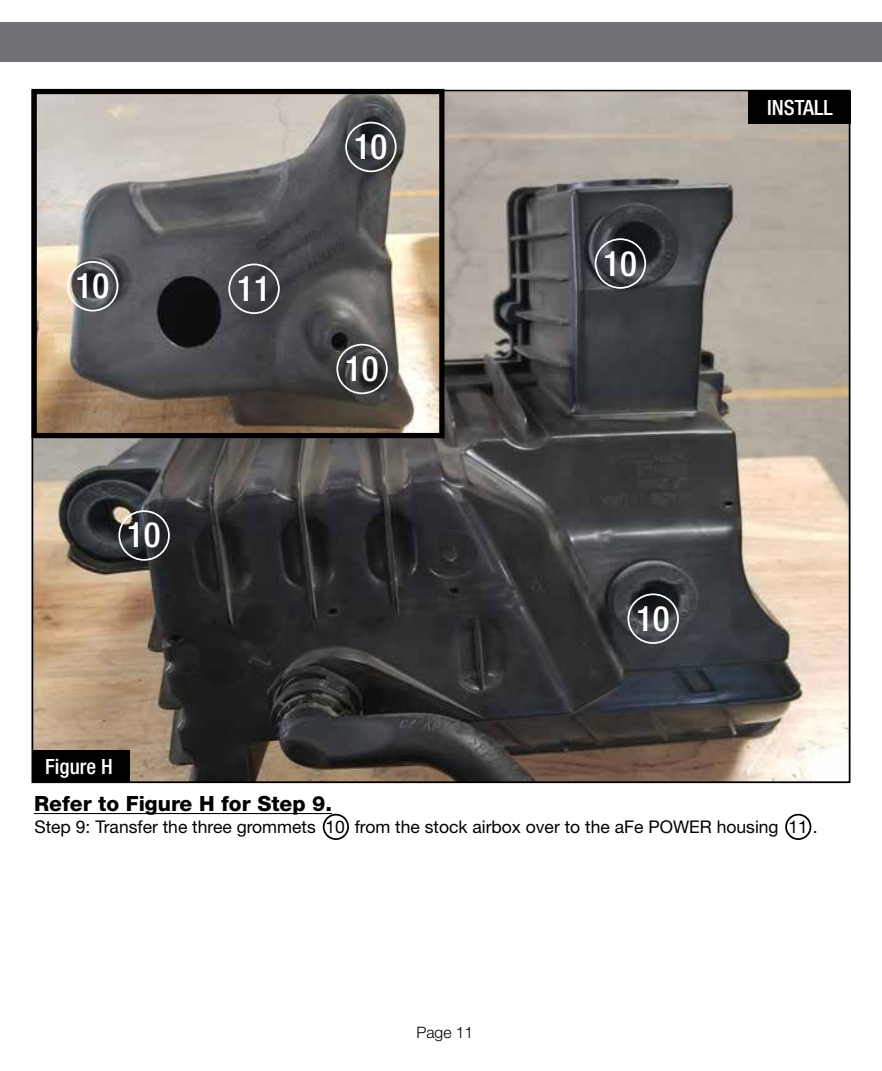
<style>
.page{position:relative;width:882px;height:1071px;background:#fff}
.page>*{position:absolute;margin:0;border:0;box-sizing:border-box;transform-origin:0 0}
.t1{font:500 condensed 35px "Helvetica Neue";color:#fff}
.t2{font:800 21px "Helvetica Neue";color:#000}
.t3{font:500 condensed 21px "Helvetica Neue";color:#fff}
.t4{font:17.5px "Helvetica Neue";color:#000}
.t5{font:300 15.75px "Helvetica Neue";color:#000}
</style>
<div class="page">
<div style="left:0;top:23px;width:882px;height:39px;background:#717275"></div>
<img style="left:35px;top:93px;width:812px;height:687px">
<hr style="left:34px;top:813px;width:298px;height:1px;background:#000">
<div style="left:32px;top:750px;width:98px;height:33px;background:#000"></div>
<div style="left:749px;top:91px;width:102px;height:33px;background:#000"></div>
<div style="left:323px;top:814px;width:26px;height:26px;border:2px solid #000;border-radius:50%"></div>
<div style="left:785px;top:814px;width:26px;height:26px;border:2px solid #000;border-radius:50%"></div>
<img style="left:38px;top:95px;width:400px;height:337px">
<div style="left:32px;top:89px;width:412px;height:349px;border:5px solid #000"></div>
<div style="left:118px;top:510px;width:52px;height:51px;border:2px solid #fff;border-radius:50%"></div>
<div style="left:627px;top:593px;width:52px;height:51px;border:2px solid #fff;border-radius:50%"></div>
<div style="left:595px;top:238px;width:51px;height:51px;border:2px solid #fff;border-radius:50%"></div>
<div style="left:67px;top:261px;width:51px;height:51px;border:2px solid #fff;border-radius:50%"></div>
<div style="left:336px;top:344px;width:52px;height:50px;border:2px solid #fff;border-radius:50%"></div>
<div style="left:345px;top:122px;width:52px;height:50px;border:2px solid #fff;border-radius:50%"></div>
<div style="left:228px;top:264px;width:52px;height:50px;border:2px solid #fff;border-radius:50%"></div>
<h1 class="t1" style="left:76px;top:265px;width:35px">10</h1>
<h1 class="t1" style="left:237px;top:267px;width:35px">11</h1>
<h1 class="t1" style="left:127px;top:514px;width:35px">10</h1>
<h1 class="t1" style="left:354px;top:126px;width:35px">10</h1>
<h1 class="t1" style="left:345px;top:348px;width:35px">10</h1>
<p class="t3" style="left:45px;top:754px;width:69px">Figure H</p>
<p class="t2" style="left:34px;top:791px;width:299px">Refer to Figure H for Step 9.</p>
<h1 class="t1" style="left:603px;top:242px;width:35px">10</h1>
<p class="t3" style="left:773px;top:93px;width:67px">INSTALL</p>
<p class="t3" style="left:767px;top:95px;width:67px">INSTALL</p>
<h1 class="t1" style="left:636px;top:597px;width:35px">10</h1>
<p class="t4" style="left:34px;top:816px;width:785px">Step 9: Transfer the three grommets 10 from the stock airbox over to the aFe POWER housing 11 .</p>
<p class="t5" style="left:416px;top:1023px;width:58px">Page 11</p>
</div>
